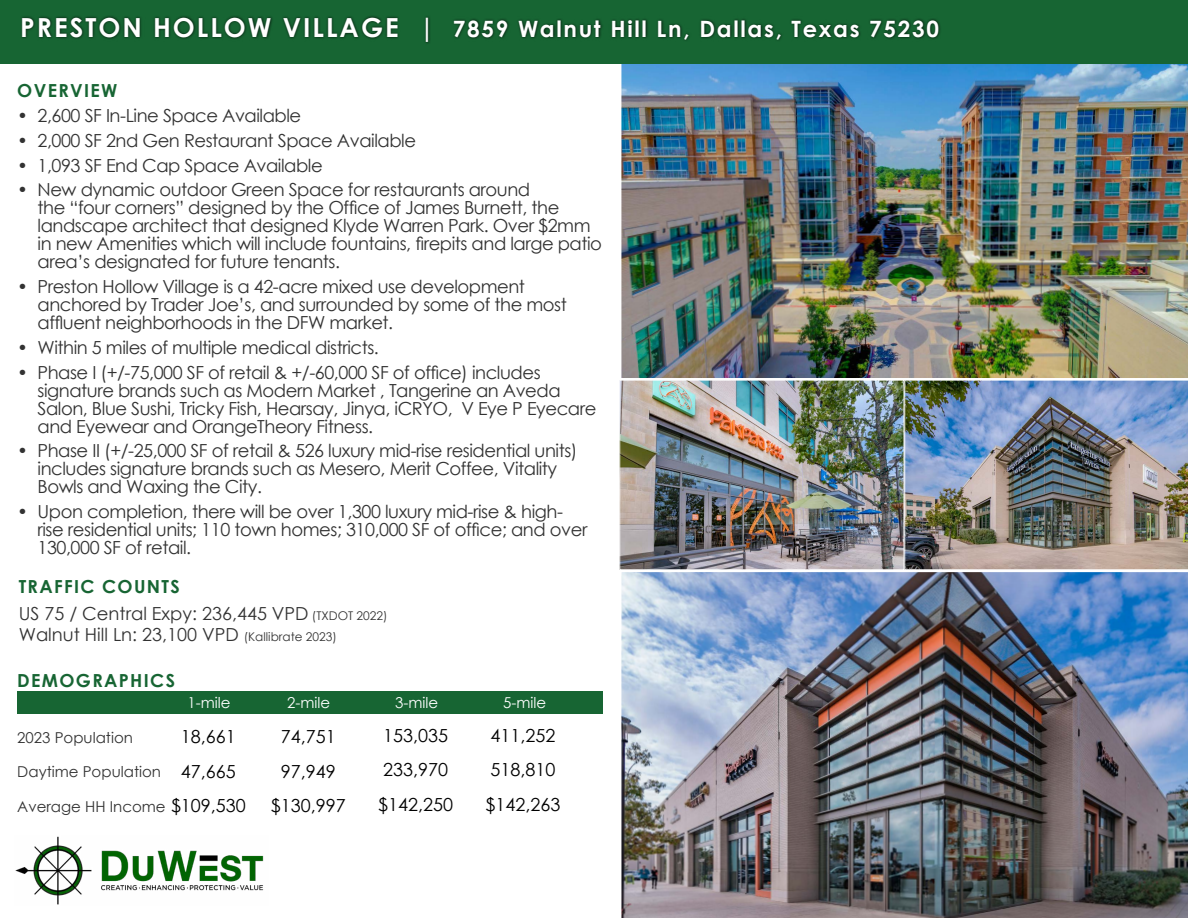
<style>
.page{position:relative;width:1188px;height:918px;background:#fff}
.page>*{position:absolute;margin:0;border:0;box-sizing:border-box;transform-origin:0 0}
.t1{font:700 22.5px "Century Gothic";letter-spacing:.075em;color:#fff}
.t2{font:18px/18px "Century Gothic";letter-spacing:-.025em;color:#323232}
.t3{font:18px/27.8px "Century Gothic";color:#323232}
.t4{font:18px/34.5px "Century Gothic";color:#000;text-align:center}
.t5{font:700 18px "Century Gothic";letter-spacing:.075em;color:#176533}
.t6{font:15px "Century Gothic";color:#323232}
.t7{font:15px "Century Gothic";color:#fff}
.s1{font-size:26.25px}
.s2{font-weight:700;color:#176533}
.s3{font-size:12px}
</style>
<div class="page">
<img style="left:621px;top:382px;width:281px;height:186px">
<img style="left:620px;top:63px;width:568px;height:315px">
<img style="left:621px;top:572px;width:567px;height:346px">
<div style="left:619px;top:380px;width:285px;height:190px;border:1px solid #fff"></div>
<img style="left:904px;top:380px;width:284px;height:190px">
<img style="left:15px;top:836px;width:249px;height:69px">
<div style="left:17px;top:692px;width:586px;height:21px;background:#176533"></div>
<div style="left:0;top:0;width:1188px;height:63px;background:#176533"></div>
<div style="left:20px;top:15px;width:922px;height:30px;background:#000;opacity:.75"></div>
<p class="t1" style="left:20px;top:12px;width:920px"><span class="s1">PRESTON HOLLOW VILLAGE |</span> 7859 Walnut Hill Ln, Dallas, Texas 75230</p>
<p class="t5" style="left:17px;top:77px;width:102px">OVERVIEW</p>
<p class="t2" style="left:17px;top:106px;width:285px">• 2,600 SF In-Line Space Available</p>
<p class="t2" style="left:17px;top:131px;width:400px">• 2,000 SF 2nd Gen Restaurant Space Available</p>
<p class="t2" style="left:17px;top:156px;width:307px">• 1,093 SF End Cap Space Available</p>
<p class="t2" style="left:38px;top:180px;width:566px;text-indent:-20px">• New dynamic outdoor Green Space for restaurants around<br>the “four corners” designed by the Office of James Burnett, the landscape architect that designed Klyde Warren Park. Over $2mm in new Amenities which will include fountains, firepits and large patio area’s designated for future tenants.</p>
<p class="t2" style="left:38px;top:277px;width:531px;text-indent:-20px">• Preston Hollow Village is a 42-acre mixed use development anchored by Trader Joe’s, and surrounded by some of the most affluent neighborhoods in the DFW market.</p>
<p class="t2" style="left:17px;top:338px;width:363px">• Within 5 miles of multiple medical districts.</p>
<p class="t2" style="left:38px;top:363px;width:560px;text-indent:-20px">• Phase I (+/-75,000 SF of retail &amp; +/-60,000 SF of office) includes signature brands such as Modern Market , Tangerine an Aveda Salon, Blue Sushi, Tricky Fish, Hearsay, Jinya, iCRYO, V Eye P Eyecare and Eyewear and OrangeTheory Fitness.</p>
<p class="t2" style="left:38px;top:441px;width:542px;text-indent:-20px">• Phase II (+/-25,000 SF of retail &amp; 526 luxury mid-rise residential units) includes signature brands such as Mesero, Merit Coffee, Vitality<br>Bowls and Waxing the City.</p>
<p class="t2" style="left:38px;top:502px;width:551px;text-indent:-20px">• Upon completion, there will be over 1,300 luxury mid-rise &amp; high&shy;rise residential units; 110 town homes; 310,000 SF of office; and over<br>130,000 SF of retail.</p>
<p class="t3" style="left:19px;top:572px;width:370px"><span class="s2">TRAFFIC COUNTS<br></span>US 75 / Central Expy: 236,445 VPD <span class="s3">(TXDOT 2022)</span></p>
<p class="t3" style="left:19px;top:621px;width:320px">Walnut Hill Ln: 23,100 VPD <span class="s3">(Kallibrate 2023)</span></p>
<p class="t5" style="left:17px;top:667px;width:159px">DEMOGRAPHICS</p>
<p class="t7" style="left:188px;top:692px;width:45px">1-mile</p>
<p class="t7" style="left:287px;top:692px;width:45px">2-mile</p>
<p class="t7" style="left:395px;top:692px;width:45px">3-mile</p>
<p class="t7" style="left:503px;top:692px;width:45px">5-mile</p>
<p class="t6" style="left:17px;top:727px;width:117px">2023 Population</p>
<p class="t6" style="left:17px;top:761px;width:145px">Daytime Population</p>
<p class="t6" style="left:17px;top:796px;width:150px">Average HH Income</p>
<p class="t4" style="left:171px;top:719px;width:76px">18,661<br>47,665 $109,530</p>
<p class="t4" style="left:271px;top:719px;width:76px">74,751<br>97,949 $130,997</p>
<p class="t4" style="left:378px;top:718px;width:76px;text-align:left">153,035<br>233,970 $142,250</p>
<p class="t4" style="left:486px;top:718px;width:76px;text-align:left">411,252<br>518,810 $142,263</p>
</div>
